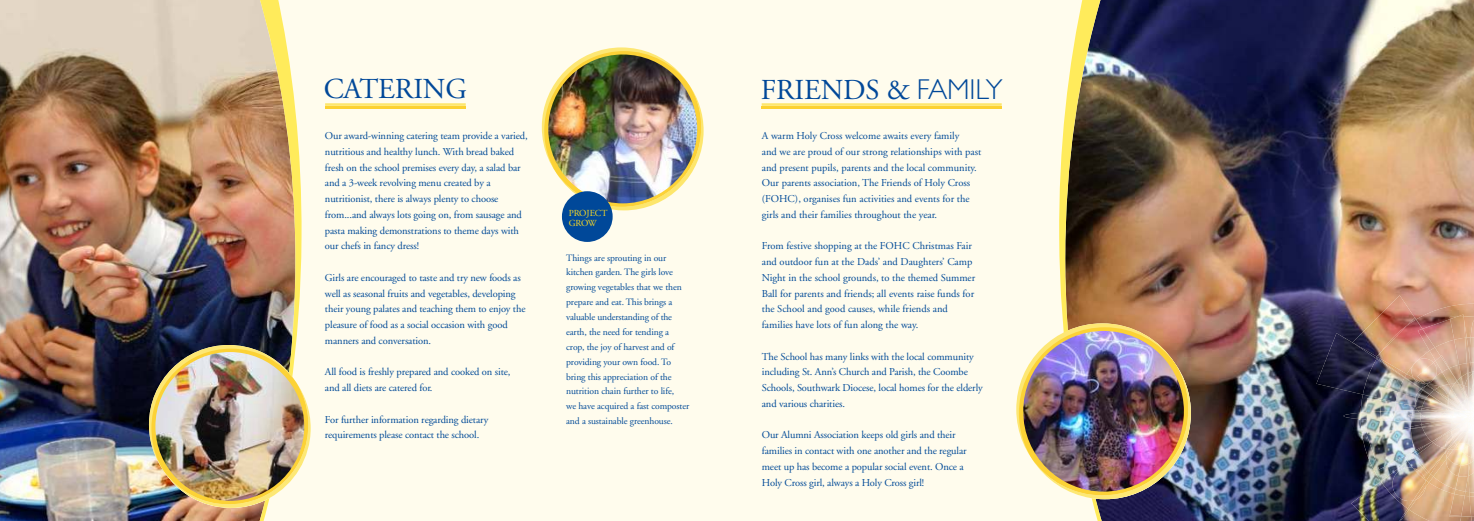
<style>
.page{position:relative;width:1474px;height:521px;background:#fff}
.page>*{position:absolute;margin:0;border:0;box-sizing:border-box;transform-origin:0 0}
.t1{font:28.88px "Adobe Garamond";letter-spacing:-.005em;color:#004899}
.t2{font:10.5px/15.8px "Adobe Garamond";letter-spacing:-.01em;color:#004a97}
.t3{font:9.62px/14.9px "Adobe Garamond";letter-spacing:-.01em;color:#004a97}
.t4{font:9.19px/10px "Adobe Garamond";letter-spacing:-.005em;color:#fcda23}
.s1{font-family:"Gill Sans";font-weight:300}
</style>
<div class="page">
<div style="left:737px;top:0;width:736px;height:521px;background:#fffced"></div>
<img style="left:1190px;top:0;width:283px;height:521px">
<img style="left:1352px;top:295px;width:62px;height:38px">
<img style="left:1351px;top:481px;width:9px;height:40px">
<img style="left:1316px;top:333px;width:44px;height:61px">
<img style="left:1352px;top:342px;width:8px;height:17px">
<img style="left:1360px;top:420px;width:100px;height:101px">
<img style="left:1380px;top:470px;width:27px;height:39px">
<img style="left:1366px;top:420px;width:12px;height:11px">
<img style="left:1407px;top:499px;width:21px;height:10px">
<img style="left:1464px;top:499px;width:5px;height:17px">
<img style="left:1449px;top:499px;width:15px;height:17px">
<img style="left:1378px;top:413px;width:16px;height:17px">
<img style="left:1366px;top:431px;width:29px;height:39px">
<img style="left:1367px;top:431px;width:28px;height:4px">
<img style="left:1378px;top:430px;width:17px;height:3px">
<img style="left:1360px;top:304px;width:113px;height:109px">
<svg style="left:1414px;top:317px;width:8px;height:2px"></svg>
<img style="left:1377px;top:319px;width:45px;height:38px">
<img style="left:1366px;top:399px;width:15px;height:21px">
<img style="left:1362px;top:359px;width:33px;height:40px">
<img style="left:1376px;top:377px;width:19px;height:1px">
<img style="left:1376px;top:357px;width:19px;height:20px">
<img style="left:1464px;top:317px;width:9px;height:28px">
<img style="left:1466px;top:337px;width:4px;height:8px">
<img style="left:1381px;top:402px;width:14px;height:1px">
<img style="left:1394px;top:403px;width:1px;height:18px">
<img style="left:1381px;top:388px;width:14px;height:14px">
<img style="left:1422px;top:314px;width:41px;height:26px">
<img style="left:1434px;top:340px;width:19px;height:5px">
<img style="left:1417px;top:329px;width:17px;height:16px">
<img style="left:1450px;top:317px;width:14px;height:23px">
<img style="left:1453px;top:338px;width:13px;height:7px">
<img style="left:1463px;top:318px;width:3px;height:20px">
<svg style="left:1460px;top:516px;width:13px;height:5px"></svg>
<img style="left:1469px;top:499px;width:4px;height:18px">
<img style="left:1470px;top:321px;width:3px;height:16px">
<img style="left:1343px;top:413px;width:17px;height:6px">
<svg style="left:1360px;top:412px;width:6px;height:8px"></svg>
<img style="left:1392px;top:467px;width:33px;height:34px">
<img style="left:1412px;top:499px;width:13px;height:1px">
<img style="left:1395px;top:345px;width:79px;height:154px">
<svg style="left:761px;top:103px;width:240px;height:3px"></svg>
<hr style="left:761px;top:106px;width:240px;height:2px;background:#fcd131">
<img style="left:1018px;top:0;width:172px;height:521px">
<img style="left:1023px;top:331px;width:160px;height:160px;border-radius:80px">
<div style="left:0;top:0;width:737px;height:521px;background:#fffced"></div>
<img style="left:0;top:0;width:151px;height:521px">
<svg style="left:325px;top:103px;width:141px;height:3px"></svg>
<hr style="left:325px;top:106px;width:141px;height:2px;background:#fcd131">
<svg style="left:544px;top:51px;width:159px;height:159px"></svg>
<img style="left:548px;top:54px;width:149px;height:149px;border-radius:74px">
<div style="left:562px;top:191px;width:50px;height:51px;background:#004899;border-radius:50%"></div>
<img style="left:151px;top:0;width:160px;height:521px">
<img style="left:155px;top:352px;width:149px;height:149px;border-radius:74px">
<h1 class="t1" style="left:324px;top:78px;width:145px">CATERING</h1>
<p class="t2" style="left:325px;top:129px;width:204px">Our award-winning catering team provide a varied, nutritious and healthy lunch. With bread baked fresh on the school premises every day, a salad bar and a 3-week revolving menu created by a nutritionist, there is always plenty to choose from...and always lots going on, from sausage and pasta making demonstrations to theme days with our chefs in fancy dress!</p>
<p class="t2" style="left:325px;top:270px;width:202px">Girls are encouraged to taste and try new foods as well as seasonal fruits and vegetables, developing their young palates and teaching them to enjoy the pleasure of food as a social occasion with good manners and conversation.</p>
<p class="t2" style="left:325px;top:365px;width:187px">All food is freshly prepared and cooked on site, and all diets are catered for.</p>
<p class="t2" style="left:325px;top:412px;width:165px">For further information regarding dietary requirements please contact the school.</p>
<p class="t4" style="left:568px;top:209px;width:40px">PROJECT<br>GROW</p>
<p class="t3" style="left:566px;top:251px;width:125px">Things are sprouting in our kitchen garden. The girls love growing vegetables that we then prepare and eat. This brings a valuable understanding of the earth, the need for tending a crop, the joy of harvest and of providing your own food. To bring this appreciation of the nutrition chain further to life,<br>we have acquired a fast composter and a sustainable greenhouse.</p>
<h1 class="t1" style="left:760px;top:78px;width:243px">FRIENDS &amp; <span class="s1">FAMILY</span></h1>
<p class="t2" style="left:761px;top:129px;width:221px">A warm Holy Cross welcome awaits every family<br>and we are proud of our strong relationships with past and present pupils, parents and the local community.<br>Our parents association, The Friends of Holy Cross (FOHC), organises fun activities and events for the girls and their families throughout the year.</p>
<p class="t2" style="left:761px;top:239px;width:215px">From festive shopping at the FOHC Christmas Fair and outdoor fun at the Dads’ and Daughters’ Camp Night in the school grounds, to the themed Summer Ball for parents and friends; all events raise funds for the School and good causes, while friends and families have lots of fun along the way.</p>
<p class="t2" style="left:761px;top:349px;width:222px">The School has many links with the local community including St. Ann’s Church and Parish, the Coombe Schools, Southwark Diocese, local homes for the elderly and various charities.</p>
<p class="t2" style="left:761px;top:428px;width:206px">Our Alumni Association keeps old girls and their families in contact with one another and the regular meet up has become a popular social event. Once a Holy Cross girl, always a Holy Cross girl!</p>
</div>
